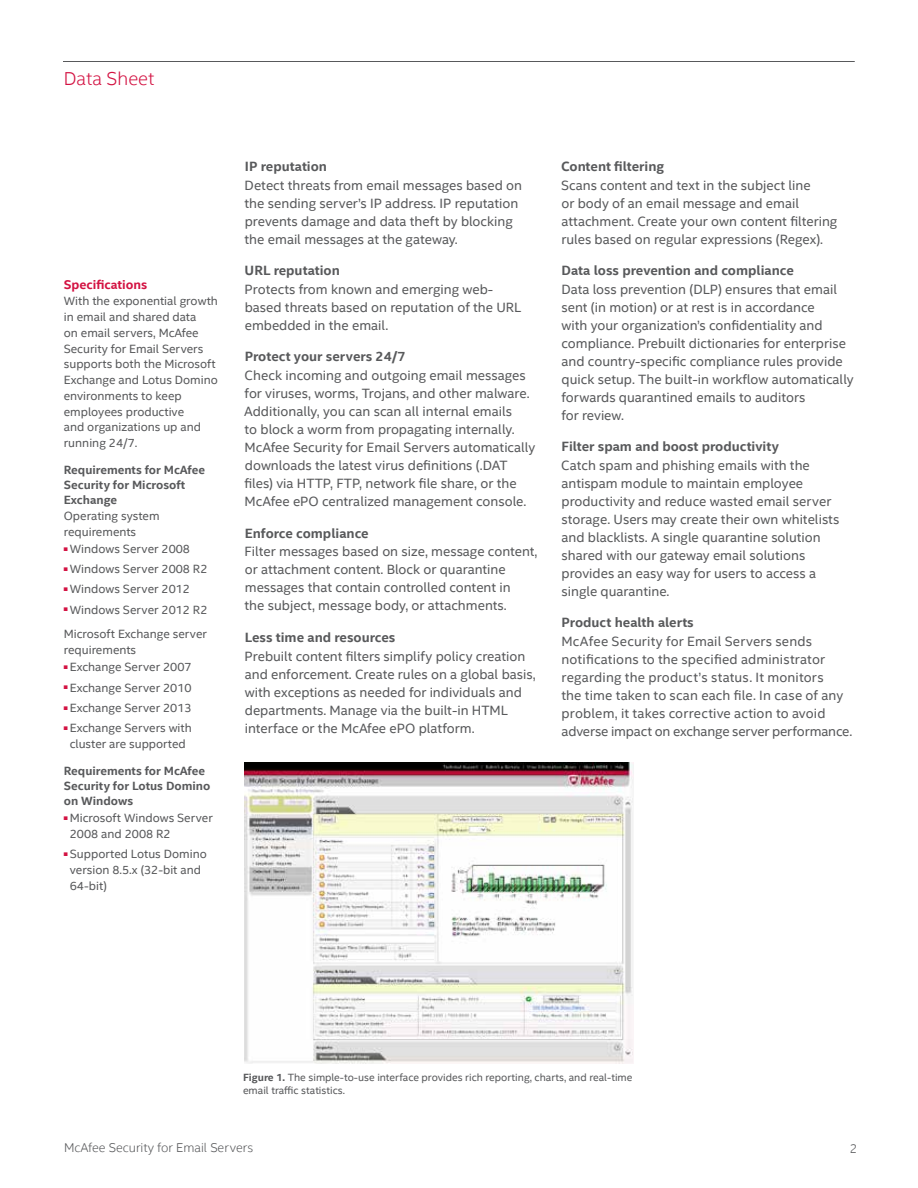
<style>
.page{position:relative;width:918px;height:1188px;background:#fff}
.page>*{position:absolute;margin:0;border:0;box-sizing:border-box;transform-origin:0 0}
.t1{font:300 18.75px "Intel Clear";color:#d31242}
.t2{font:13.5px/18px "Intel Clear";color:#58595b}
.t3{font:700 13.5px "Intel Clear";color:#58595b}
.t4{font:300 12.75px "Intel Clear";color:#58595b}
.t5{font:700 12.75px "Intel Clear";color:#d31242}
.t6{font:12px/15.8px "Intel Clear";color:#58595b}
.t7{font:700 12px/15px "Intel Clear";color:#58595b}
.t8{font:10.5px/13.5px "Intel Clear";color:#58595b}
.s1{font-weight:700}
</style>
<div class="page">
<hr style="left:63px;top:61px;width:792px;height:1px;background:#58595b">
<img style="left:244px;top:763px;width:389px;height:301px">
<h1 class="t1" style="left:64px;top:67px;width:92px">Data Sheet</h1>
<p class="t5" style="left:64px;top:277px;width:85px">Specifications</p>
<p class="t6" style="left:64px;top:293px;width:156px">With the exponential growth in email and shared data<br>on email servers, McAfee<br>Security for Email Servers supports both the Microsoft<br>Exchange and Lotus Domino environments to keep employees productive<br>and organizations up and running 24/7.</p>
<p class="t7" style="left:64px;top:462px;width:143px">Requirements for McAfee<br>Security for Microsoft<br>Exchange</p>
<p class="t6" style="left:64px;top:508px;width:97px">Operating system requirements</p>
<p class="t6" style="left:64px;top:541px;width:128px"><sup>■</sup> Windows Server 2008</p>
<p class="t6" style="left:64px;top:561px;width:145px"><sup>■</sup> Windows Server 2008 R2</p>
<p class="t6" style="left:64px;top:581px;width:128px"><sup>■</sup> Windows Server 2012</p>
<p class="t6" style="left:64px;top:597px;width:145px;line-height:24.8px"><sup>■</sup> Windows Server 2012 R2<br>Microsoft Exchange server</p>
<p class="t6" style="left:64px;top:642px;width:74px">requirements</p>
<p class="t6" style="left:64px;top:659px;width:129px"><sup>■</sup> Exchange Server 2007</p>
<p class="t6" style="left:64px;top:680px;width:129px"><sup>■</sup> Exchange Server 2010</p>
<p class="t6" style="left:64px;top:700px;width:129px"><sup>■</sup> Exchange Server 2013</p>
<p class="t6" style="left:64px;top:720px;width:129px;text-align:center"><sup>■</sup> Exchange Servers with cluster are supported</p>
<p class="t7" style="left:64px;top:763px;width:148px">Requirements for McAfee<br>Security for Lotus Domino on Windows</p>
<p class="t6" style="left:70px;top:810px;width:145px;text-indent:-6px"><sup>■</sup> Microsoft Windows Server<br>2008 and 2008 R2</p>
<p class="t6" style="left:70px;top:846px;width:139px;text-indent:-6px"><sup>■</sup> Supported Lotus Domino version 8.5.x (32-bit and<br>64-bit)</p>
<p class="t3" style="left:245px;top:158px;width:84px">IP reputation</p>
<p class="t2" style="left:245px;top:176px;width:279px">Detect threats from email messages based on the sending server’s IP address. IP reputation prevents damage and data theft by blocking the email messages at the gateway.</p>
<p class="t3" style="left:245px;top:262px;width:97px">URL reputation</p>
<p class="t2" style="left:245px;top:280px;width:278px">Protects from known and emerging web&shy;based threats based on reputation of the URL embedded in the email.</p>
<p class="t3" style="left:245px;top:348px;width:162px">Protect your servers 24/7</p>
<p class="t2" style="left:244px;top:367px;width:293px">Check incoming and outgoing email messages for viruses, worms, Trojans, and other malware.<br>Additionally, you can scan all internal emails<br>to block a worm from propagating internally.<br>McAfee Security for Email Servers automatically downloads the latest virus definitions (.DAT files) via HTTP, FTP, network file share, or the McAfee ePO centralized management console.</p>
<p class="t3" style="left:245px;top:525px;width:126px">Enforce compliance</p>
<p class="t2" style="left:245px;top:543px;width:294px">Filter messages based on size, message content, or attachment content. Block or quarantine messages that contain controlled content in<br>the subject, message body, or attachments.</p>
<p class="t3" style="left:245px;top:629px;width:152px">Less time and resources</p>
<p class="t2" style="left:245px;top:647px;width:293px">Prebuilt content filters simplify policy creation and enforcement. Create rules on a global basis, with exceptions as needed for individuals and departments. Manage via the built-in HTML interface or the McAfee ePO platform.</p>
<p class="t3" style="left:561px;top:158px;width:105px">Content filtering</p>
<p class="t2" style="left:561px;top:176px;width:278px">Scans content and text in the subject line<br>or body of an email message and email attachment. Create your own content filtering rules based on regular expressions (Regex).</p>
<p class="t3" style="left:561px;top:262px;width:234px">Data loss prevention and compliance</p>
<p class="t2" style="left:561px;top:280px;width:294px">Data loss prevention (DLP) ensures that email sent (in motion) or at rest is in accordance<br>with your organization’s confidentiality and compliance. Prebuilt dictionaries for enterprise and country-specific compliance rules provide quick setup. The built-in workflow automatically forwards quarantined emails to auditors<br>for review.</p>
<p class="t3" style="left:562px;top:438px;width:219px">Filter spam and boost productivity</p>
<p class="t2" style="left:561px;top:456px;width:280px">Catch spam and phishing emails with the antispam module to maintain employee productivity and reduce wasted email server storage. Users may create their own whitelists and blacklists. A single quarantine solution shared with our gateway email solutions provides an easy way for users to access a single quarantine.</p>
<p class="t3" style="left:562px;top:614px;width:134px">Product health alerts</p>
<p class="t2" style="left:561px;top:633px;width:292px">McAfee Security for Email Servers sends notifications to the specified administrator regarding the product’s status. It monitors<br>the time taken to scan each file. In case of any problem, it takes corrective action to avoid adverse impact on exchange server performance.</p>
<p class="t8" style="left:243px;top:1070px;width:391px"><span class="s1">Figure 1.</span> The simple-to-use interface provides rich reporting, charts, and real-time email traffic statistics.</p>
<p class="t4" style="left:64px;top:1140px;width:191px">McAfee Security for Email Servers</p>
<p class="t4" style="left:850px;top:1141px;width:9px">2</p>
</div>
